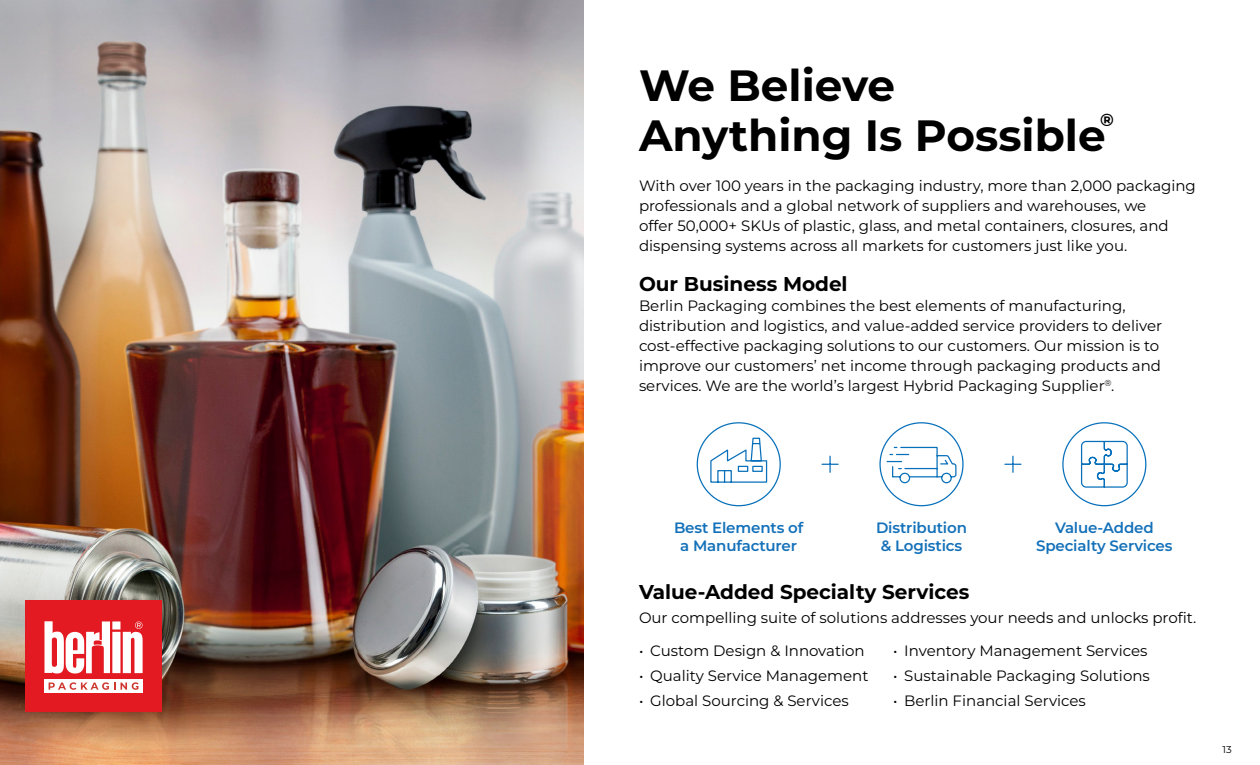
<style>
.page{position:relative;width:1260px;height:765px;background:#fff}
.page>*{position:absolute;margin:0;border:0;box-sizing:border-box;transform-origin:0 0}
.t1{font:700 43.75px/50px "Montserrat";color:#000}
.t2{font:700 20px "Montserrat";color:#000}
.t3{font:700 17.5px "Montserrat";color:#000}
.t4{font:15px/20px "Montserrat";color:#000}
.t5{font:600 15px/18px "Montserrat";letter-spacing:-.01em;color:#1471b9;text-align:center}
.t6{font:10px "Montserrat";color:#000}
</style>
<div class="page">
<img style="left:0;top:0;width:583px;height:765px">
<div style="left:25px;top:601px;width:137px;height:111px;background:#e31a21"></div>
<div style="left:44px;top:679px;width:99px;height:14px;background:#fff"></div>
<svg style="left:49px;top:682px;width:66px;height:8px"></svg>
<svg style="left:121px;top:682px;width:18px;height:8px"></svg>
<svg style="left:44px;top:621px;width:99px;height:53px"></svg>
<svg style="left:696px;top:422px;width:85px;height:85px"></svg>
<svg style="left:822px;top:456px;width:16px;height:16px"></svg>
<svg style="left:1005px;top:456px;width:16px;height:16px"></svg>
<svg style="left:879px;top:422px;width:85px;height:85px"></svg>
<svg style="left:1062px;top:422px;width:85px;height:85px"></svg>
<h1 class="t1" style="left:639px;top:58px;width:468px">We Believe<br>Anything Is Possible</h1>
<p class="t3" style="left:1100px;top:107px;width:15px">®</p>
<p class="t4" style="left:639px;top:175px;width:558px">With over 100 years in the packaging industry, more than 2,000 packaging professionals and a global network of suppliers and warehouses, we<br>offer 50,000+ SKUs of plastic, glass, and metal containers, closures, and dispensing systems across all markets for customers just like you.</p>
<h2 class="t2" style="left:639px;top:269px;width:210px">Our Business Model</h2>
<p class="t4" style="left:639px;top:295px;width:525px">Berlin Packaging combines the best elements of manufacturing, distribution and logistics, and value-added service providers to deliver cost-effective packaging solutions to our customers. Our mission is to improve our customers’ net income through packaging products and services. We are the world’s largest Hybrid Packaging Supplier<sup>®</sup>.</p>
<p class="t5" style="left:674px;top:518px;width:131px">Best Elements of a Manufacturer</p>
<p class="t5" style="left:876px;top:518px;width:92px">Distribution &amp; Logistics</p>
<p class="t5" style="left:1036px;top:518px;width:138px">Value-Added<br>Specialty Services</p>
<h2 class="t2" style="left:639px;top:577px;width:332px">Value-Added Specialty Services</h2>
<p class="t4" style="left:639px;top:607px;width:559px">Our compelling suite of solutions addresses your needs and unlocks profit.</p>
<p class="t4" style="left:639px;top:640px;width:227px">• Custom Design &amp; Innovation</p>
<p class="t4" style="left:639px;top:665px;width:231px">• Quality Service Management</p>
<p class="t4" style="left:639px;top:690px;width:211px">• Global Sourcing &amp; Services</p>
<p class="t4" style="left:893px;top:640px;width:256px">• Inventory Management Services</p>
<p class="t4" style="left:893px;top:665px;width:258px">• Sustainable Packaging Solutions</p>
<p class="t4" style="left:893px;top:690px;width:194px">• Berlin Financial Services</p>
<p class="t6" style="left:1223px;top:742px;width:11px">13</p>
</div>
